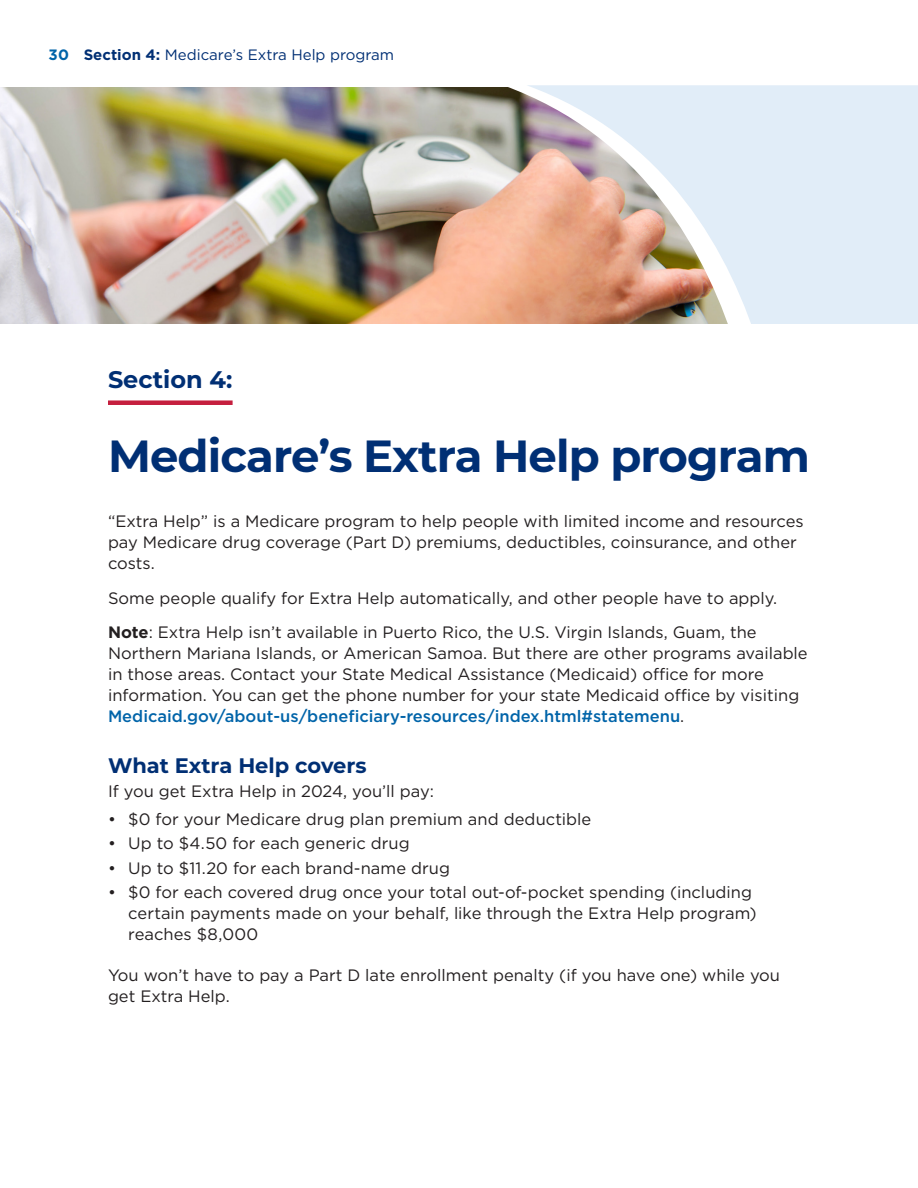
<style>
.page{position:relative;width:918px;height:1188px;background:#fff}
.page>*{position:absolute;margin:0;border:0;box-sizing:border-box;transform-origin:0 0}
.t1{font:700 45px "Montserrat";letter-spacing:-.02em;color:#002f74}
.t2{font:700 24px "Montserrat";color:#002f74}
.t3{font:700 21px "Montserrat";color:#002f74}
.t4{font:16.5px/21px "Gotham";color:#231f20}
.t5{font:15px "Gotham";color:#002f74}
.s1{font-weight:700;color:#0164a9}
.s2{font-weight:700}
.s3{font-weight:500;color:#0164a9}
</style>
<div class="page">
<img style="left:0;top:88px;width:503px;height:236px">
<svg style="left:503px;top:87px;width:23px;height:237px"></svg>
<svg style="left:526px;top:85px;width:392px;height:239px;fill:#e1edf8"></svg>
<div style="left:108px;top:400px;width:125px;height:5px;background:#c51f3e"></div>
<p class="t5" style="left:49px;top:45px;width:347px"><span class="s1">30</span> <span class="s2">Section 4:</span> Medicare’s Extra Help program</p>
<h2 class="t2" style="left:108px;top:362px;width:126px">Section 4:</h2>
<h2 class="t1" style="left:108px;top:424px;width:703px">Medicare’s Extra Help program</h2>
<p class="t4" style="left:108px;top:511px;width:697px">“Extra Help” is a Medicare program to help people with limited income and resources pay Medicare drug coverage (Part D) premiums, deductibles, coinsurance, and other costs.</p>
<p class="t4" style="left:108px;top:587px;width:671px">Some people qualify for Extra Help automatically, and other people have to apply.</p>
<p class="t4" style="left:108px;top:622px;width:701px"><span class="s2">Note</span>: Extra Help isn’t available in Puerto Rico, the U.S. Virgin Islands, Guam, the Northern Mariana Islands, or American Samoa. But there are other programs available in those areas. Contact your State Medical Assistance (Medicaid) office for more information. You can get the phone number for your state Medicaid office by visiting <span class="s3">Medicaid.gov/about-us/beneficiary-resources/index.html#statemenu</span>.</p>
<h3 class="t3" style="left:108px;top:751px;width:260px">What Extra Help covers</h3>
<p class="t4" style="left:108px;top:781px;width:328px">If you get Extra Help in 2024, you’ll pay:</p>
<p class="t4" style="left:108px;top:809px;width:485px">• $0 for your Medicare drug plan premium and deductible</p>
<p class="t4" style="left:108px;top:833px;width:303px">• Up to $4.50 for each generic drug</p>
<p class="t4" style="left:108px;top:857px;width:343px">• Up to $11.20 for each brand-name drug</p>
<p class="t4" style="left:128px;top:881px;width:630px;text-indent:-20px">• $0 for each covered drug once your total out-of-pocket spending (including certain payments made on your behalf, like through the Extra Help program) reaches $8,000</p>
<p class="t4" style="left:108px;top:965px;width:674px">You won’t have to pay a Part D late enrollment penalty (if you have one) while you get Extra Help.</p>
</div>
